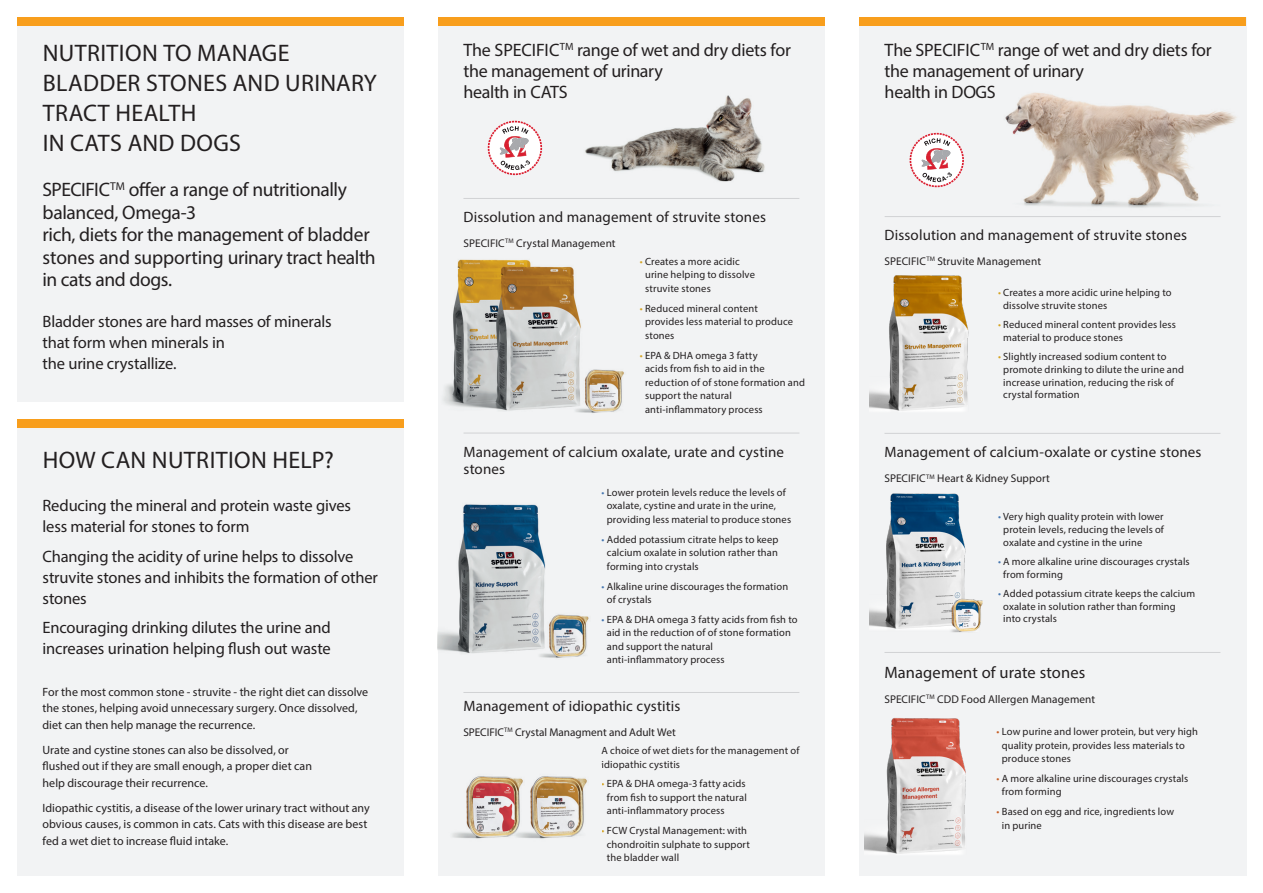
<style>
.page{position:relative;width:1263px;height:893px;background:#fff}
.page>*{position:absolute;margin:0;border:0;box-sizing:border-box;transform-origin:0 0}
.t1{font:24px/30px "Myriad Pro";letter-spacing:.015em;color:#231f20}
.t2{font:19.5px/22.5px "Myriad Pro";letter-spacing:-.015em;color:#231f20}
.t3{font:18px/21px "Myriad Pro";letter-spacing:-.015em;color:#231f20}
.t4{font:16.5px/21px "Myriad Pro";letter-spacing:-.01em;color:#231f20}
.t5{font:15px/16.5px "Myriad Pro";letter-spacing:.01em;color:#231f20}
.t6{font:12px/16.5px "Myriad Pro";letter-spacing:.005em;color:#231f20}
.t7{font:11.25px "Myriad Pro";letter-spacing:.01em;color:#231f20}
.t8{font:10.5px/13.5px "Myriad Pro";letter-spacing:.01em;color:#231f20}
.s1{color:#d5a423}
.s2{color:#4576b0}
.s3{color:#c65d23}
</style>
<div class="page">
<div style="left:17px;top:23px;width:387px;height:379px;background:#f2f3f4"></div>
<div style="left:859px;top:17px;width:387px;height:859px;background:#f2f3f4"></div>
<div style="left:438px;top:17px;width:387px;height:859px;background:#f2f3f4"></div>
<hr style="left:463px;top:433px;width:336px;height:1px;background:#d1d2d4">
<img style="left:443px;top:259px;width:138px;height:152px">
<img style="left:571px;top:365px;width:53px;height:48px">
<img style="left:566px;top:615px;width:23px;height:43px">
<img style="left:870px;top:275px;width:99px;height:136px">
<img style="left:1005px;top:85px;width:242px;height:138px">
<img style="left:585px;top:95px;width:180px;height:87px">
<hr style="left:885px;top:216px;width:335px;height:1px;background:#d1d2d4">
<hr style="left:463px;top:198px;width:336px;height:1px;background:#d1d2d4">
<img style="left:870px;top:493px;width:96px;height:136px">
<img style="left:948px;top:597px;width:35px;height:36px">
<img style="left:864px;top:718px;width:102px;height:136px">
<img style="left:452px;top:776px;width:59px;height:63px">
<img style="left:511px;top:776px;width:76px;height:63px">
<hr style="left:463px;top:692px;width:336px;height:1px;background:#d1d2d4">
<div style="left:17px;top:420px;width:387px;height:456px;background:#f2f3f4"></div>
<hr style="left:884px;top:433px;width:336px;height:1px;background:#d1d2d4">
<svg style="left:488px;top:121px;width:54px;height:54px"></svg>
<hr style="left:884px;top:652px;width:336px;height:1px;background:#d1d2d4">
<svg style="left:909px;top:133px;width:55px;height:54px"></svg>
<div style="left:438px;top:18px;width:387px;height:8px;background:#f89e1c"></div>
<div style="left:859px;top:18px;width:387px;height:8px;background:#f89e1c"></div>
<div style="left:17px;top:18px;width:387px;height:8px;background:#f89e1c"></div>
<div style="left:17px;top:419px;width:387px;height:9px;background:#f89e1c"></div>
<img style="left:438px;top:504px;width:128px;height:154px">
<p class="t1" style="left:43px;top:37px;width:336px">NUTRITION TO MANAGE<br>BLADDER STONES AND URINARY<br>TRACT HEALTH<br>IN CATS AND DOGS</p>
<p class="t2" style="left:43px;top:178px;width:335px">SPECIFIC<sup>TM</sup> offer a range of nutritionally balanced, Omega-3<br>rich, diets for the management of bladder stones and supporting urinary tract health in cats and dogs.</p>
<p class="t4" style="left:43px;top:310px;width:291px">Bladder stones are hard masses of minerals that form when minerals in<br>the urine crystallize.</p>
<p class="t1" style="left:43px;top:444px;width:293px">HOW CAN NUTRITION HELP?</p>
<p class="t4" style="left:43px;top:495px;width:310px">Reducing the mineral and protein waste gives less material for stones to form</p>
<p class="t4" style="left:43px;top:545px;width:337px">Changing the acidity of urine helps to dissolve struvite stones and inhibits the formation of other stones</p>
<p class="t4" style="left:43px;top:617px;width:290px">Encouraging drinking dilutes the urine and increases urination helping flush out waste</p>
<p class="t6" style="left:43px;top:683px;width:327px">For the most common stone - struvite - the right diet can dissolve the stones, helping avoid unnecessary surgery. Once dissolved, diet can then help manage the recurrence.</p>
<p class="t6" style="left:43px;top:741px;width:271px">Urate and cystine stones can also be dissolved, or flushed out if they are small enough, a proper diet can help discourage their recurrence.</p>
<p class="t6" style="left:43px;top:799px;width:329px">Idiopathic cystitis, a disease of the lower urinary tract without any obvious causes, is common in cats. Cats with this disease are best fed a wet diet to increase fluid intake.</p>
<p class="t3" style="left:463px;top:39px;width:329px">The SPECIFIC<sup>TM</sup> range of wet and dry diets for the management of urinary<br>health in CATS</p>
<p class="t5" style="left:464px;top:208px;width:304px">Dissolution and management of struvite stones</p>
<p class="t7" style="left:464px;top:236px;width:154px">SPECIFIC<sup>TM</sup> Crystal Management</p>
<p class="t8" style="left:645px;top:254px;width:111px;text-indent:-5px"><span class="s1">•</span> Creates a more acidic urine helping to dissolve struvite stones</p>
<p class="t8" style="left:645px;top:301px;width:149px;text-indent:-5px"><span class="s1">•</span> Reduced mineral content provides less material to produce stones</p>
<p class="t8" style="left:645px;top:348px;width:161px;text-indent:-5px"><span class="s1">•</span> EPA &amp; DHA omega 3 fatty<br>acids from fish to aid in the reduction of of stone formation and support the natural anti-inflammatory process</p>
<p class="t5" style="left:463px;top:444px;width:322px">Management of calcium oxalate, urate and cystine stones</p>
<p class="t8" style="left:607px;top:485px;width:186px;text-indent:-5px"><span class="s2">•</span> Lower protein levels reduce the levels of oxalate, cystine and urate in the urine, providing less material to produce stones</p>
<p class="t8" style="left:607px;top:532px;width:173px;text-align:justify;text-indent:-5px"><span class="s2">•</span> Added potassium citrate helps to keep calcium oxalate in solution rather than forming into crystals</p>
<p class="t8" style="left:607px;top:579px;width:183px;text-indent:-5px"><span class="s2">•</span> Alkaline urine discourages the formation of crystals</p>
<p class="t8" style="left:607px;top:612px;width:192px;text-indent:-5px"><span class="s2">•</span> EPA &amp; DHA omega 3 fatty acids from fish to aid in the reduction of of stone formation and support the natural<br>anti-inflammatory process</p>
<p class="t5" style="left:463px;top:697px;width:218px">Management of idiopathic cystitis</p>
<p class="t7" style="left:463px;top:725px;width:214px">SPECIFIC<sup>TM</sup> Crystal Managment and Adult Wet</p>
<p class="t8" style="left:602px;top:744px;width:199px">A choice of wet diets for the management of idiopathic cystitis</p>
<p class="t8" style="left:607px;top:777px;width:141px;text-align:justify;text-indent:-5px"><span class="s1">•</span> EPA &amp; DHA omega-3 fatty acids from fish to support the natural anti-inflammatory process</p>
<p class="t8" style="left:607px;top:824px;width:145px;text-indent:-5px"><span class="s1">•</span> FCW Crystal Management: with chondroitin sulphate to support the bladder wall</p>
<p class="t3" style="left:885px;top:39px;width:329px">The SPECIFIC<sup>TM</sup> range of wet and dry diets for the management of urinary<br>health in DOGS</p>
<p class="t5" style="left:885px;top:226px;width:304px">Dissolution and management of struvite stones</p>
<p class="t7" style="left:885px;top:254px;width:158px">SPECIFIC<sup>TM</sup> Struvite Management</p>
<p class="t8" style="left:1003px;top:286px;width:170px;line-height:12.8px;text-indent:-5px"><span class="s1">•</span> Creates a more acidic urine helping to dissolve struvite stones</p>
<p class="t8" style="left:1003px;top:318px;width:174px;line-height:12.8px;text-indent:-5px"><span class="s1">•</span> Reduced mineral content provides less material to produce stones</p>
<p class="t8" style="left:1003px;top:350px;width:182px;line-height:12.8px;text-indent:-5px"><span class="s1">•</span> Slightly increased sodium content to promote drinking to dilute the urine and increase urination, reducing the risk of crystal formation</p>
<p class="t5" style="left:884px;top:444px;width:319px">Management of calcium-oxalate or cystine stones</p>
<p class="t7" style="left:884px;top:472px;width:167px">SPECIFIC<sup>TM</sup> Heart &amp; Kidney Support</p>
<p class="t8" style="left:1003px;top:510px;width:162px;line-height:12.8px;text-align:justify;text-indent:-5px"><span class="s2">•</span> Very high quality protein with lower protein levels, reducing the levels of oxalate and cystine in the urine</p>
<p class="t8" style="left:1003px;top:555px;width:188px;line-height:12.8px;text-indent:-5px"><span class="s2">•</span> A more alkaline urine discourages crystals from forming</p>
<p class="t8" style="left:1003px;top:587px;width:193px;line-height:12.8px;text-indent:-5px"><span class="s2">•</span> Added potassium citrate keeps the calcium oxalate in solution rather than forming into crystals</p>
<p class="t4" style="left:884px;top:662px;width:202px">Management of urate stones</p>
<p class="t7" style="left:884px;top:692px;width:212px">SPECIFIC<sup>TM</sup> CDD Food Allergen Management</p>
<p class="t8" style="left:1002px;top:725px;width:198px;text-indent:-5px"><span class="s3">•</span> Low purine and lower protein, but very high quality protein, provides less materials to produce stones</p>
<p class="t8" style="left:1002px;top:771px;width:188px;text-indent:-5px"><span class="s3">•</span> A more alkaline urine discourages crystals from forming</p>
<p class="t8" style="left:1002px;top:805px;width:174px;text-indent:-5px"><span class="s3">•</span> Based on egg and rice, ingredients low in purine</p>
</div>
